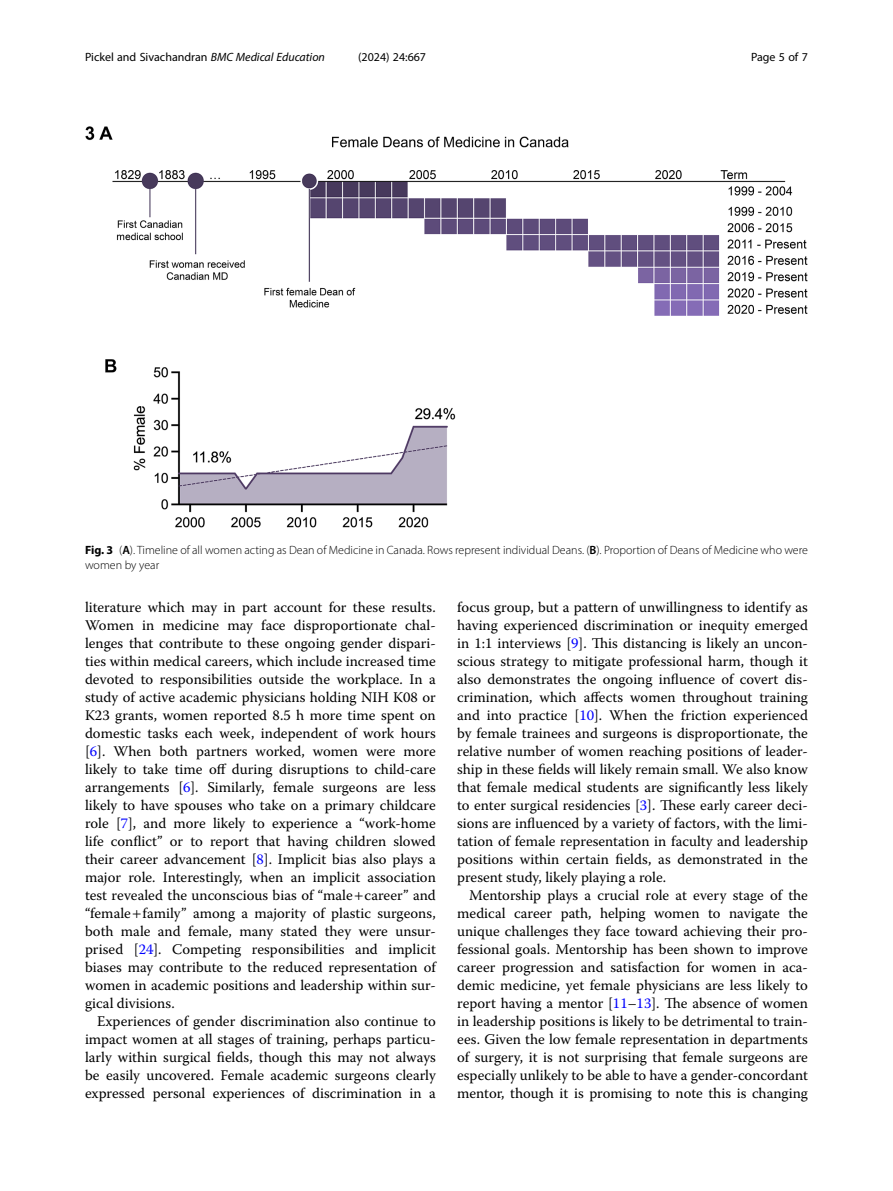
<style>
.page{position:relative;width:893px;height:1191px;background:#fff}
.page>*{position:absolute;margin:0;border:0;box-sizing:border-box;transform-origin:0 0}
.Body_Text_Indent{font:14.7px/18px "Warnock Pro";color:#000;text-align:justify}
.Figure_Caption{font:300 12px/15px "Myriad Pro";color:#000}
.t1{font:12px "Myriad Pro";color:#000}
.s1{font-style:italic}
.s2{font-weight:700}
.s3{font-weight:600}
.s4{color:#00f}
</style>
<div class="page">
<img style="left:85px;top:126px;width:723px;height:401px">
<p class="t1" style="left:85px;top:50px;width:241px">Pickel and Sivachandran <span class="s1">BMC Medical Education</span></p>
<p class="t1" style="left:358px;top:50px;width:70px">(2024) 24:667</p>
<p class="t1" style="left:751px;top:50px;width:58px">Page 5 of 7</p>
<p class="Figure_Caption" style="left:85px;top:542px;width:724px"><span class="s2">Fig. 3</span> (<span class="s3">A</span>). Timeline of all women acting as Dean of Medicine in Canada. Rows represent individual Deans. (<span class="s3">B</span>). Proportion of Deans of Medicine who were women by year</p>
<p class="Body_Text_Indent" style="left:85px;top:598px;width:352px">literature which may in part account for these results.<br>Women in medicine may face disproportionate chal&shy;lenges that contribute to these ongoing gender dispari&shy;ties within medical careers, which include increased time devoted to responsibilities outside the workplace. In a study of active academic physicians holding NIH K08 or K23 grants, women reported 8.5 h more time spent on domestic tasks each week, independent of work hours [<span class="s4">6</span>]. When both partners worked, women were more likely to take time off during disruptions to child-care arrangements [<span class="s4">6</span>]. Similarly, female surgeons are less likely to have spouses who take on a primary childcare role [<span class="s4">7</span>], and more likely to experience a “work-home life conflict” or to report that having children slowed their career advancement [<span class="s4">8</span>]. Implicit bias also plays a major role. Interestingly, when an implicit association test revealed the unconscious bias of “male career” and “female family” among a majority of plastic surgeons, both male and female, many stated they were unsur&shy;prised [<span class="s4">24</span>]. Competing responsibilities and implicit biases may contribute to the reduced representation of women in academic positions and leadership within sur&shy;gical divisions.</p>
<p class="Body_Text_Indent" style="left:85px;top:1012px;width:352px;text-indent:12px">Experiences of gender discrimination also continue to impact women at all stages of training, perhaps particu&shy;larly within surgical fields, though this may not always be easily uncovered. Female academic surgeons clearly expressed personal experiences of discrimination in a</p>
<p class="Body_Text_Indent" style="left:457px;top:598px;width:352px">focus group, but a pattern of unwillingness to identify as having experienced discrimination or inequity emerged in 1:1 interviews [<span class="s4">9</span>]. This distancing is likely an uncon&shy;scious strategy to mitigate professional harm, though it also demonstrates the ongoing influence of covert dis&shy;crimination, which affects women throughout training and into practice [<span class="s4">10</span>]. When the friction experienced by female trainees and surgeons is disproportionate, the relative number of women reaching positions of leader&shy;ship in these fields will likely remain small. We also know that female medical students are significantly less likely to enter surgical residencies [<span class="s4">3</span>]. These early career deci&shy;sions are influenced by a variety of factors, with the limi&shy;tation of female representation in faculty and leadership positions within certain fields, as demonstrated in the present study, likely playing a role.</p>
<p class="Body_Text_Indent" style="left:457px;top:886px;width:352px;text-indent:12px">Mentorship plays a crucial role at every stage of the medical career path, helping women to navigate the unique challenges they face toward achieving their pro&shy;fessional goals. Mentorship has been shown to improve career progression and satisfaction for women in aca&shy;demic medicine, yet female physicians are less likely to report having a mentor [<span class="s4">11</span>–<span class="s4">13</span>]. The absence of women in leadership positions is likely to be detrimental to train&shy;ees. Given the low female representation in departments of surgery, it is not surprising that female surgeons are especially unlikely to be able to have a gender-concordant mentor, though it is promising to note this is changing</p>
</div>
